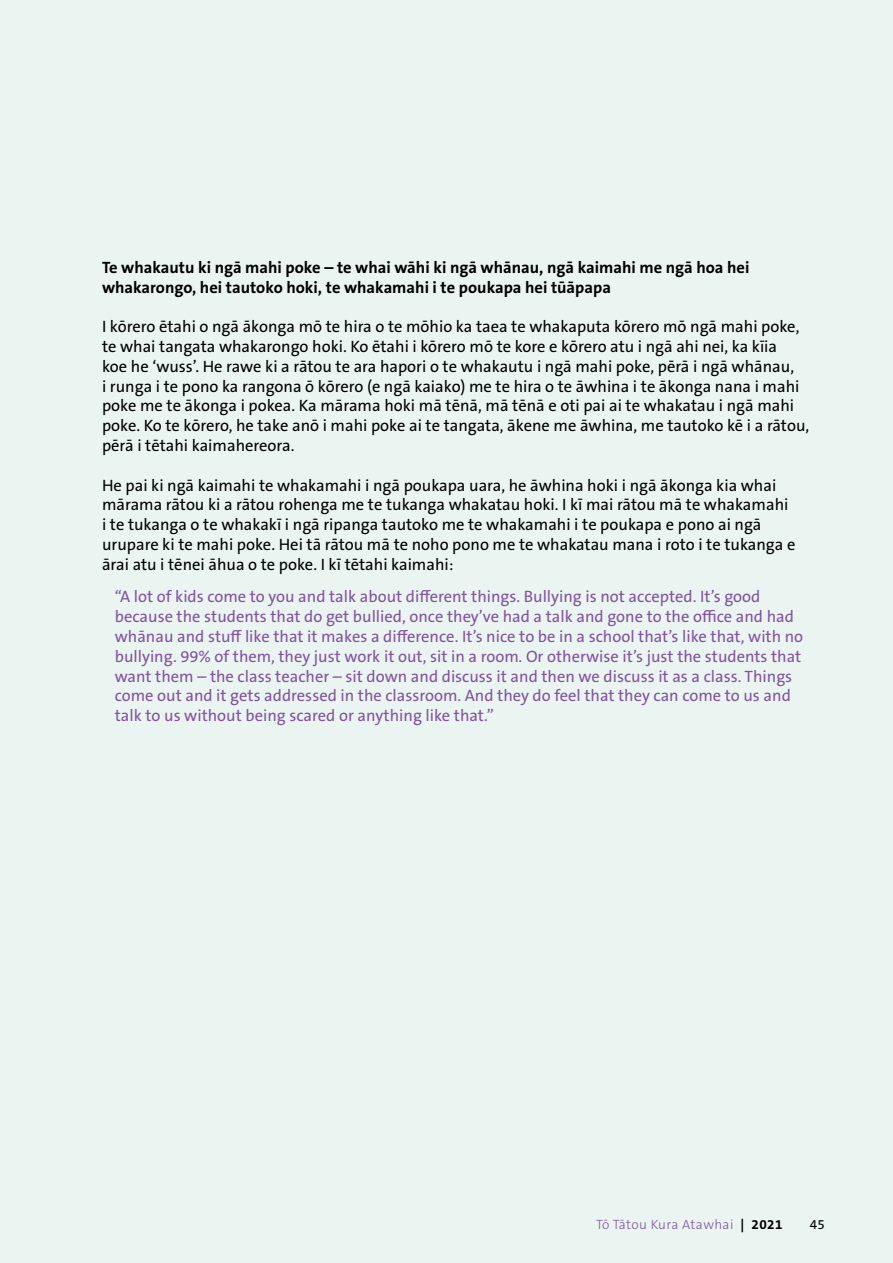
<style>
.page{position:relative;width:893px;height:1263px;background:#eaf5f1}
.page>*{position:absolute;margin:0;border:0;box-sizing:border-box;transform-origin:0 0}
.t1{font:16.5px/19.8px "The Sans B W5 Plain";color:#000}
.t2{font:16.5px/19.8px "The Sans B W5 Plain";color:#8252a1}
.t3{font:700 16.5px/19.8px "The Sans B W7";color:#000}
.t4{font:300 13.5px "The Sans B W3";letter-spacing:.03em;color:#8252a1}
.t5{font:13.5px "The Sans B W5 Plain";color:#000}
.s1{font-family:"The Sans B W7";font-weight:700;color:#000}
</style>
<div class="page">
<p class="t3" style="left:102px;top:257px;width:649px">Te whakautu ki ngā mahi poke – te whai wāhi ki ngā whānau, ngā kaimahi me ngā hoa hei whakarongo, hei tautoko hoki, te whakamahi i te poukapa hei tūāpapa</p>
<p class="t1" style="left:102px;top:317px;width:709px">I kōrero ētahi o ngā ākonga mō te hira o te mōhio ka taea te whakaputa kōrero mō ngā mahi poke, te whai tangata whakarongo hoki. Ko ētahi i kōrero mō te kore e kōrero atu i ngā ahi nei, ka kīia<br>koe he ‘wuss’. He rawe ki a rātou te ara hapori o te whakautu i ngā mahi poke, pērā i ngā whānau,<br>i runga i te pono ka rangona ō kōrero (e ngā kaiako) me te hira o te āwhina i te ākonga nana i mahi poke me te ākonga i pokea. Ka mārama hoki mā tēnā, mā tēnā e oti pai ai te whakatau i ngā mahi poke. Ko te kōrero, he take anō i mahi poke ai te tangata, ākene me āwhina, me tautoko kē i a rātou, pērā i tētahi kaimahereora.</p>
<p class="t1" style="left:102px;top:475px;width:695px">He pai ki ngā kaimahi te whakamahi i ngā poukapa uara, he āwhina hoki i ngā ākonga kia whai mārama rātou ki a rātou rohenga me te tukanga whakatau hoki. I kī mai rātou mā te whakamahi i te tukanga o te whakakī i ngā ripanga tautoko me te whakamahi i te poukapa e pono ai ngā urupare ki te mahi poke. Hei tā rātou mā te noho pono me te whakatau mana i roto i te tukanga e ārai atu i tēnei āhua o te poke. I kī tētahi kaimahi:</p>
<p class="t2" style="left:115px;top:587px;width:690px">“A lot of kids come to you and talk about different things. Bullying is not accepted. It’s good because the students that do get bullied, once they’ve had a talk and gone to the office and had whānau and stuff like that it makes a difference. It’s nice to be in a school that’s like that, with no bullying. 99% of them, they just work it out, sit in a room. Or otherwise it’s just the students that want them – the class teacher – sit down and discuss it and then we discuss it as a class. Things come out and it gets addressed in the classroom. And they do feel that they can come to us and talk to us without being scared or anything like that.”</p>
<p class="t4" style="left:596px;top:1216px;width:188px">Tō Tātou Kura Atawhai <span class="s1">| 2021</span></p>
<p class="t5" style="left:810px;top:1216px;width:17px">45</p>
</div>
